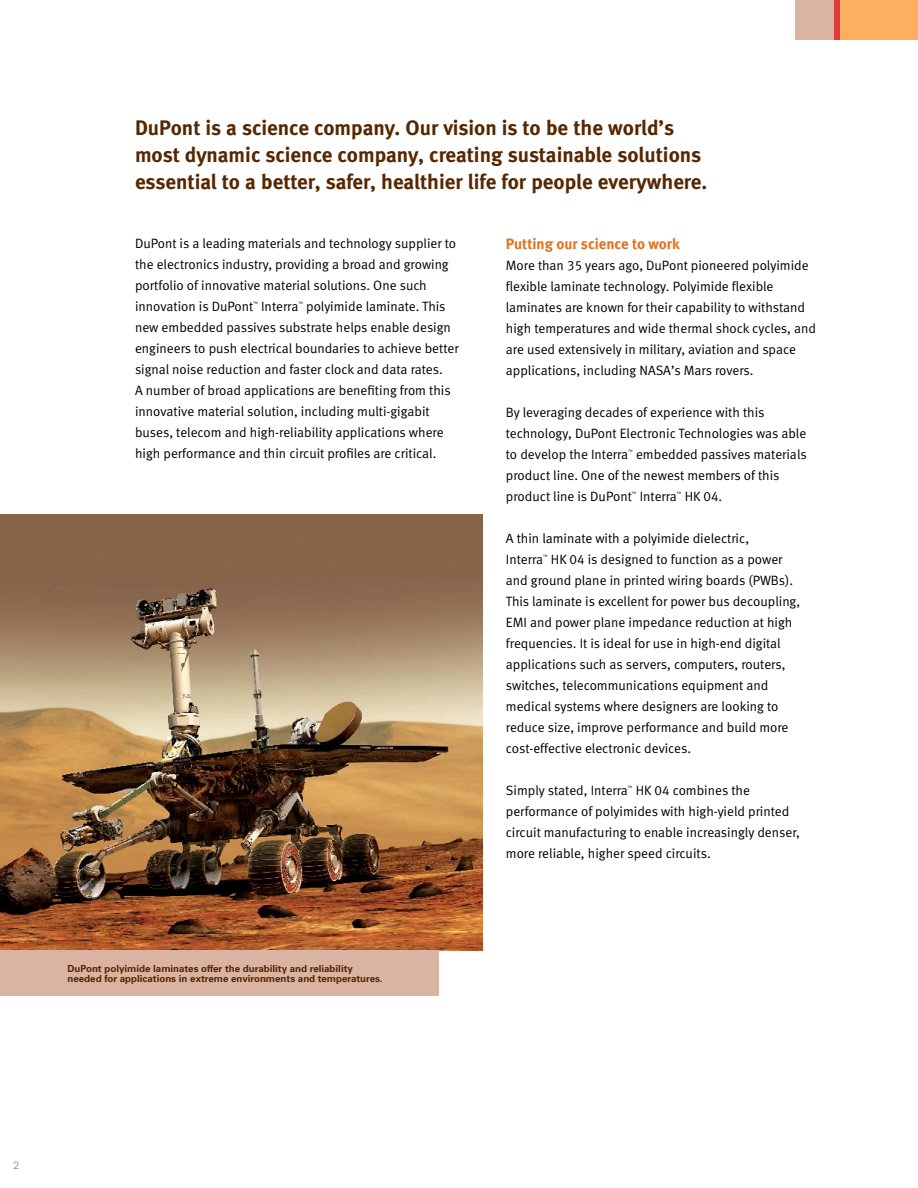
<style>
.page{position:relative;width:918px;height:1188px;background:#fff}
.page>*{position:absolute;margin:0;border:0;box-sizing:border-box;transform-origin:0 0}
.t1{font:21px/27px "Meta Bold LF";color:#572700}
.t2{font:15px "Meta Bold LF";color:#e36f1e}
.t3{font:13.5px/21px "Meta Normal LF";color:#000}
.t4{font:700 9.75px/10.5px "Univers";color:#572700}
.t5{font:4.8px "Meta Normal LF";color:#000}
</style>
<div class="page">
<div style="left:795px;top:0;width:39px;height:40px;background:#dab4a3"></div>
<div style="left:834px;top:0;width:7px;height:40px;background:#e03a3e"></div>
<div style="left:841px;top:0;width:77px;height:40px;background:#fbaf5f"></div>
<img style="left:0;top:515px;width:483px;height:435px">
<div style="left:0;top:950px;width:439px;height:46px;background:#dab4a3"></div>
<h1 class="t1" style="left:135px;top:114px;width:574px">DuPont is a science company. Our vision is to be the world’s most dynamic science company, creating sustainable solutions essential to a better, safer, healthier life for people everywhere.</h1>
<p class="t3" style="left:135px;top:233px;width:323px">DuPont is a leading materials and technology supplier to the electronics industry, providing a broad and growing portfolio of innovative material solutions. One such innovation is DuPont</p>
<p class="t3" style="left:135px;top:296px;width:325px;text-indent:171px">polyimide laminate. This new embedded passives substrate helps enable design engineers to push electrical boundaries to achieve better signal noise reduction and faster clock and data rates.<br>A number of broad applications are benefiting from this innovative material solution, including multi-gigabit buses, telecom and high-reliability applications where high performance and thin circuit profiles are critical.</p>
<p class="t5" style="left:253px;top:301px;width:6px">™</p>
<p class="t3" style="left:261px;top:296px;width:39px">Interra</p>
<p class="t5" style="left:298px;top:301px;width:6px">™</p>
<p class="t4" style="left:68px;top:963px;width:317px">DuPont polyimide laminates offer the durability and reliability needed for applications in extreme environments and temperatures.</p>
<p class="t2" style="left:506px;top:235px;width:176px">Putting our science to work</p>
<p class="t3" style="left:506px;top:255px;width:312px">More than 35 years ago, DuPont pioneered polyimide flexible laminate technology. Polyimide flexible laminates are known for their capability to withstand high temperatures and wide thermal shock cycles, and are used extensively in military, aviation and space applications, including NASA’s Mars rovers.</p>
<p class="t3" style="left:506px;top:402px;width:302px">By leveraging decades of experience with this technology, DuPont Electronic Technologies was able to develop the Interra</p>
<p class="t3" style="left:506px;top:444px;width:302px;text-indent:130px">embedded passives materials product line. One of the newest members of this product line is DuPont</p>
<p class="t5" style="left:628px;top:449px;width:6px">™</p>
<p class="t5" style="left:632px;top:491px;width:6px">™</p>
<p class="t3" style="left:640px;top:486px;width:39px">Interra</p>
<p class="t5" style="left:677px;top:491px;width:6px">™</p>
<p class="t3" style="left:685px;top:486px;width:39px">HK 04.</p>
<p class="t3" style="left:506px;top:528px;width:245px">A thin laminate with a polyimide dielectric,<br>Interra</p>
<p class="t3" style="left:506px;top:549px;width:296px;text-indent:45px">HK 04 is designed to function as a power and ground plane in printed wiring boards (PWBs).<br>This laminate is excellent for power bus decoupling, EMI and power plane impedance reduction at high frequencies. It is ideal for use in high-end digital applications such as servers, computers, routers, switches, telecommunications equipment and medical systems where designers are looking to reduce size, improve performance and build more cost-effective electronic devices.</p>
<p class="t3" style="left:506px;top:780px;width:124px">Simply stated, Interra</p>
<p class="t5" style="left:628px;top:785px;width:6px">™</p>
<p class="t5" style="left:543px;top:554px;width:6px">™</p>
<p class="t3" style="left:506px;top:780px;width:296px;text-indent:130px">HK 04 combines the performance of polyimides with high-yield printed circuit manufacturing to enable increasingly denser, more reliable, higher speed circuits.</p>
</div>
